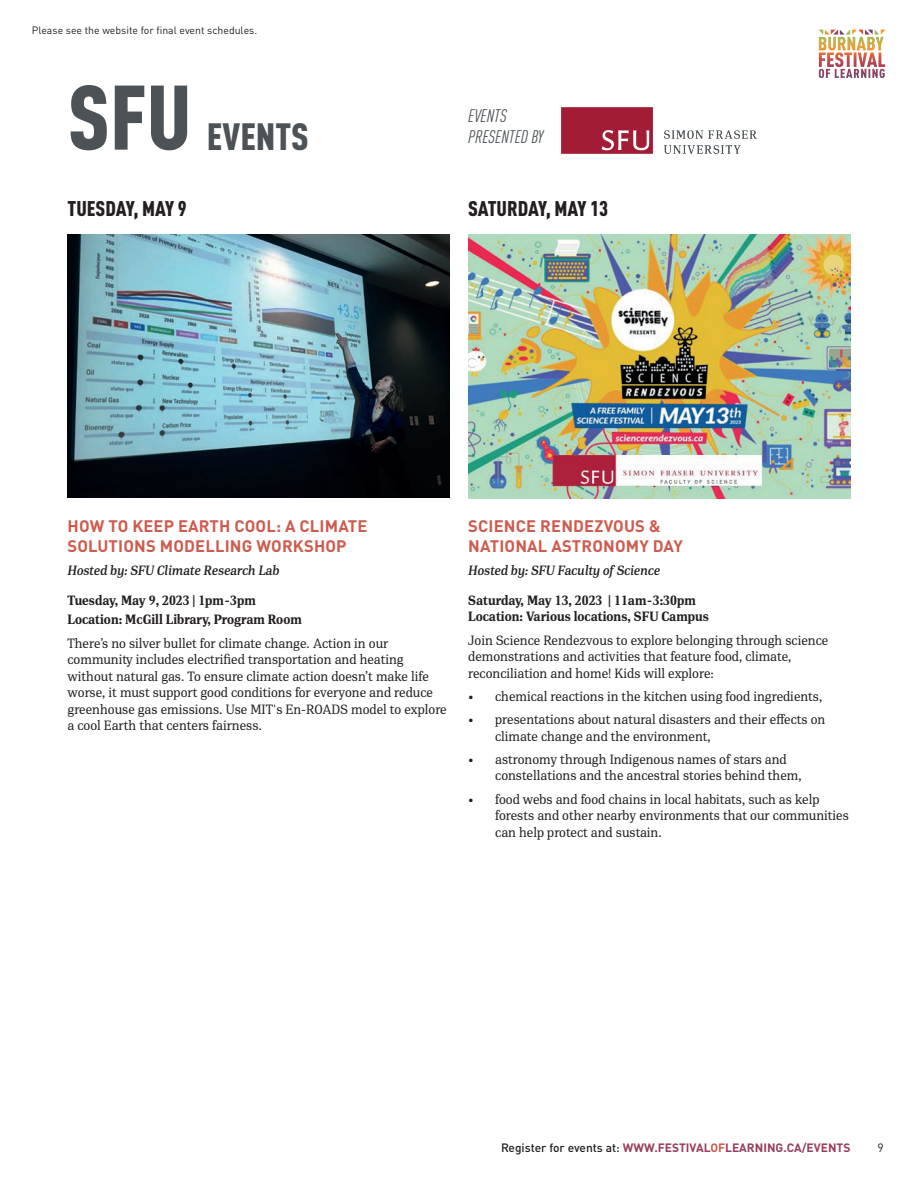
<style>
.page{position:relative;width:918px;height:1188px;background:#fff}
.page>*{position:absolute;margin:0;border:0;box-sizing:border-box;transform-origin:0 0}
.t1{font:900 condensed 90px "DIN Pro";color:#4c5256}
.t2{font:900 condensed 37.5px "DIN Pro";color:#4c5256}
.t3{font:900 condensed 21px "DIN Pro";color:#231f20}
.t4{font:italic condensed 18px/21.6px "DIN Pro";color:#4c5256}
.t5{font:700 16.5px/19.5px "DIN Pro";letter-spacing:.01em;color:#ce5b4d}
.t6{font:13.5px/16.5px "PFDIN Serif";color:#231f20}
.t7{font:700 13.5px/19.5px "PFDIN Serif";color:#231f20}
.t8{font:italic 500 13.5px "PFDIN Serif";color:#231f20}
.t9{font:700 12px "DIN Pro";color:#983d5c}
.t10{font:12px "DIN Pro";color:#231f20}
.t11{font:10.5px "DIN Pro";color:#231f20}
.s1{font-weight:500;color:#231f20}
.s2{color:#ce5b4d}
</style>
<div class="page">
<svg style="left:818px;top:30px;width:68px;height:48px"></svg>
<img style="left:562px;top:108px;width:194px;height:46px">
<img style="left:68px;top:234px;width:382px;height:264px">
<img style="left:468px;top:234px;width:382px;height:265px">
<p class="t11" style="left:32px;top:22px;width:227px">Please see the website for final event schedules.</p>
<h1 class="t1" style="left:68px;top:49px;width:125px">SFU</h1>
<h2 class="t2" style="left:207px;top:108px;width:103px">EVENTS</h2>
<h3 class="t4" style="left:468px;top:104px;width:77px">EVENTS<br>PRESENTED BY</h3>
<h3 class="t3" style="left:68px;top:192px;width:121px">TUESDAY, MAY 9</h3>
<h3 class="t3" style="left:468px;top:192px;width:141px">SATURDAY, MAY 13</h3>
<p class="t5" style="left:68px;top:515px;width:301px">HOW TO KEEP EARTH COOL: A CLIMATE<br>SOLUTIONS MODELLING WORKSHOP</p>
<p class="t8" style="left:68px;top:562px;width:213px">Hosted by: SFU Climate Research Lab</p>
<p class="t7" style="left:68px;top:590px;width:236px">Tuesday, May 9, 2023 | 1pm-3pm<br>Location: McGill Library, Program Room</p>
<p class="t6" style="left:68px;top:635px;width:381px">There’s no silver bullet for climate change. Action in our community includes electrified transportation and heating without natural gas. To ensure climate action doesn’t make life worse, it must support good conditions for everyone and reduce greenhouse gas emissions. Use MIT's En-ROADS model to explore a cool Earth that centers fairness.</p>
<p class="t5" style="left:468px;top:515px;width:216px">SCIENCE RENDEZVOUS &amp;<br>NATIONAL ASTRONOMY DAY</p>
<p class="t8" style="left:468px;top:562px;width:193px">Hosted by: SFU Faculty of Science</p>
<p class="t7" style="left:468px;top:592px;width:242px;line-height:16.5px">Saturday, May 13, 2023 | 11am-3:30pm<br>Location: Various locations, SFU Campus</p>
<p class="t6" style="left:468px;top:632px;width:362px">Join Science Rendezvous to explore belonging through science demonstrations and activities that feature food, climate, reconciliation and home! Kids will explore:</p>
<p class="t6" style="left:468px;top:688px;width:356px">• chemical reactions in the kitchen using food ingredients,</p>
<p class="t6" style="left:495px;top:711px;width:332px;text-indent:-27px">• presentations about natural disasters and their effects on climate change and the environment,</p>
<p class="t6" style="left:495px;top:751px;width:308px;text-indent:-27px">• astronomy through Indigenous names of stars and constellations and the ancestral stories behind them,</p>
<p class="t6" style="left:495px;top:791px;width:355px;text-indent:-27px">• food webs and food chains in local habitats, such as kelp forests and other nearby environments that our communities can help protect and sustain.</p>
<p class="t9" style="left:501px;top:1138px;width:351px"><span class="s1">Register for events at:</span> WWW.FESTIVAL<span class="s2">OF</span>LEARNING.CA/EVENTS</p>
<p class="t10" style="left:877px;top:1138px;width:8px">9</p>
</div>
